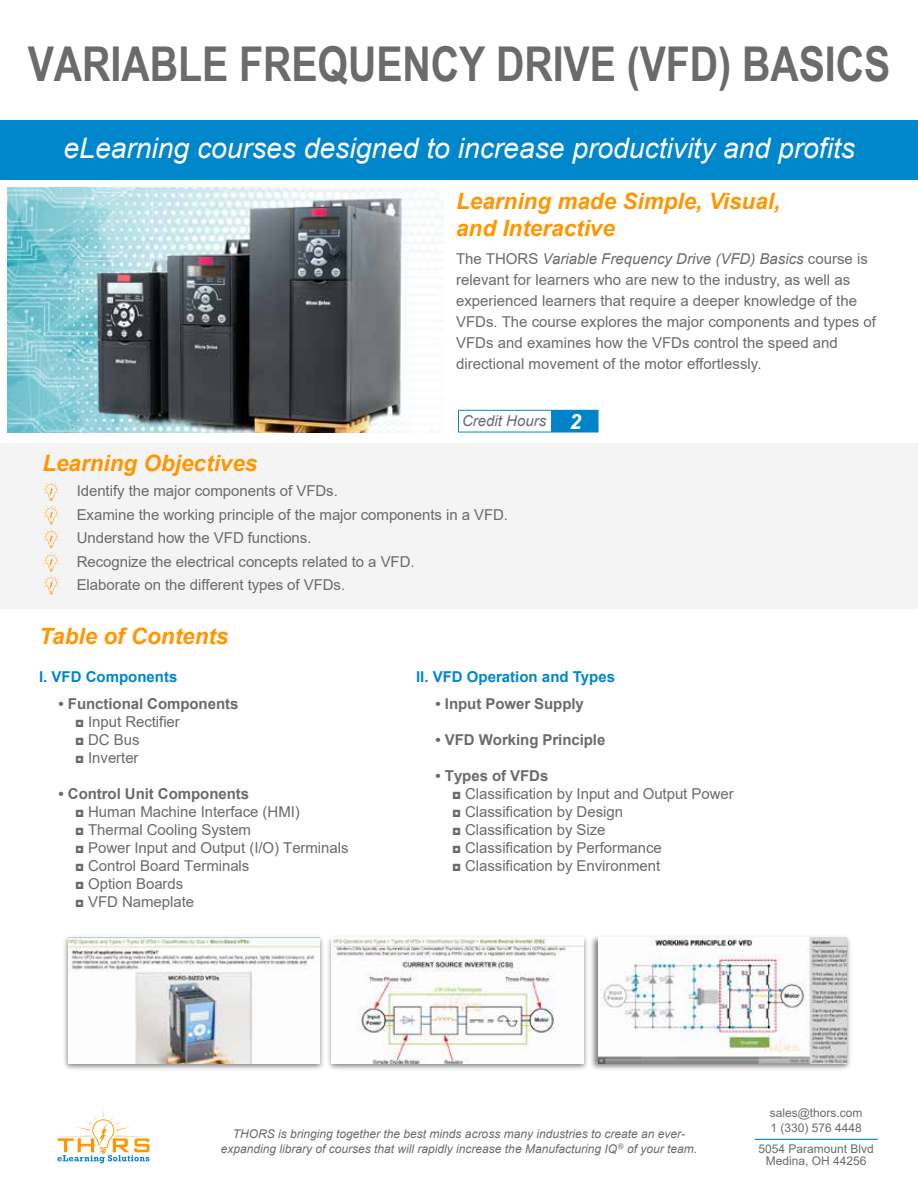
<style>
.page{position:relative;width:918px;height:1188px;background:#fff}
.page>*{position:absolute;margin:0;border:0;box-sizing:border-box;transform-origin:0 0}
.t1{font:700 48px "Arial Narrow";color:#6b6b6b}
.t2{font:italic 28.2px "Arial";color:#fff}
.t3{font:italic 700 22.5px/27px "Arial";color:#ff9600}
.t4{font:15px/18px "Arial";letter-spacing:-.005em;color:#6b6b6b}
.t5{font:700 15px "Arial";letter-spacing:-.005em;color:#6b6b6b}
.t6{font:700 15px "Arial";color:#0086cb}
.t7{font:italic 15px "Arial";color:#6c6c6c}
.t8{font:italic 12px/14.4px "Arial";color:#6b6b6b;text-align:center}
.t9{font:12px/15px "Arial";color:#6b6b6b}
.t10{font:italic 7.5px "Arial";color:#6b6b6b}
.s1{font-style:italic}
.s2{font-weight:700;font-size:21px;color:#fff}
</style>
<div class="page">
<svg style="left:57px;top:1119px;width:93px;height:44px"></svg>
<hr style="left:755px;top:1139px;width:123px;height:1px;background:#0086cb">
<img style="left:637px;top:937px;width:214px;height:133px">
<img style="left:373px;top:936px;width:264px;height:134px">
<img style="left:64px;top:936px;width:309px;height:183px">
<img style="left:599px;top:938px;width:247px;height:126px">
<img style="left:331px;top:938px;width:252px;height:125px">
<img style="left:69px;top:938px;width:250px;height:126px">
<div style="left:0;top:443px;width:918px;height:166px;background:#f4f4f5"></div>
<svg style="left:43px;top:481px;width:16px;height:114px"></svg>
<img style="left:8px;top:188px;width:435px;height:245px">
<svg style="left:458px;top:410px;width:141px;height:23px"></svg>
<div style="left:0;top:120px;width:918px;height:60px;background:#0086cb"></div>
<h1 class="t1" style="left:28px;top:27px;width:864px">VARIABLE FREQUENCY DRIVE (VFD) BASICS</h1>
<h2 class="t2" style="left:64px;top:130px;width:793px">eLearning courses designed to increase productivity and profits</h2>
<h3 class="t3" style="left:456px;top:189px;width:326px">Learning made Simple, Visual, and Interactive</h3>
<p class="t4" style="left:456px;top:248px;width:421px;line-height:21px">The THORS <span class="s1">Variable Frequency Drive (VFD) Basics</span> course is relevant for learners who are new to the industry, as well as experienced learners that require a deeper knowledge of the VFDs. The course explores the major components and types of VFDs and examines how the VFDs control the speed and directional movement of the motor effortlessly.</p>
<h3 class="t3" style="left:42px;top:450px;width:217px">Learning Objectives</h3>
<p class="t4" style="left:77px;top:482px;width:263px">Identify the major components of VFDs.</p>
<p class="t7" style="left:462px;top:411px;width:121px">Credit Hours <span class="s2">2</span></p>
<p class="t4" style="left:77px;top:505px;width:433px">Examine the working principle of the major components in a VFD.</p>
<p class="t4" style="left:77px;top:529px;width:236px">Understand how the VFD functions.</p>
<p class="t4" style="left:77px;top:550px;width:339px;line-height:22.6px">Recognize the electrical concepts related to a VFD.<br>Elaborate on the different types of VFDs.</p>
<h3 class="t3" style="left:39px;top:623px;width:191px">Table of Contents</h3>
<p class="t6" style="left:39px;top:666px;width:140px">I. VFD Components</p>
<p class="t5" style="left:59px;top:693px;width:181px">• Functional Components</p>
<p class="t4" style="left:75px;top:712px;width:106px">◘ Input Rectifier ◘ DC Bus<br>◘ Inverter</p>
<p class="t5" style="left:59px;top:783px;width:192px">• Control Unit Components</p>
<p class="t4" style="left:75px;top:802px;width:275px">◘ Human Machine Interface (HMI)<br>◘ Thermal Cooling System<br>◘ Power Input and Output (I/O) Terminals ◘ Control Board Terminals<br>◘ Option Boards<br>◘ VFD Nameplate</p>
<p class="t6" style="left:416px;top:666px;width:200px">II. VFD Operation and Types</p>
<p class="t5" style="left:436px;top:693px;width:150px">• Input Power Supply</p>
<p class="t5" style="left:436px;top:729px;width:171px">• VFD Working Principle</p>
<p class="t5" style="left:436px;top:765px;width:114px">• Types of VFDs</p>
<p class="t4" style="left:452px;top:784px;width:283px">◘ Classification by Input and Output Power ◘ Classification by Design<br>◘ Classification by Size<br>◘ Classification by Performance<br>◘ Classification by Environment</p>
<p class="t8" style="left:221px;top:1127px;width:478px">THORS is bringing together the best minds across many industries to create an ever&shy;expanding library of courses that will rapidly increase the Manufacturing IQ of your team.</p>
<p class="t10" style="left:618px;top:1141px;width:7px">®</p>
<p class="t9" style="left:770px;top:1105px;width:94px">sales@thors.com<br>1 (330) 576 4448</p>
<p class="t9" style="left:759px;top:1143px;width:117px;line-height:12px;text-align:center">5054 Paramount Blvd<br>Medina, OH 44256</p>
</div>
